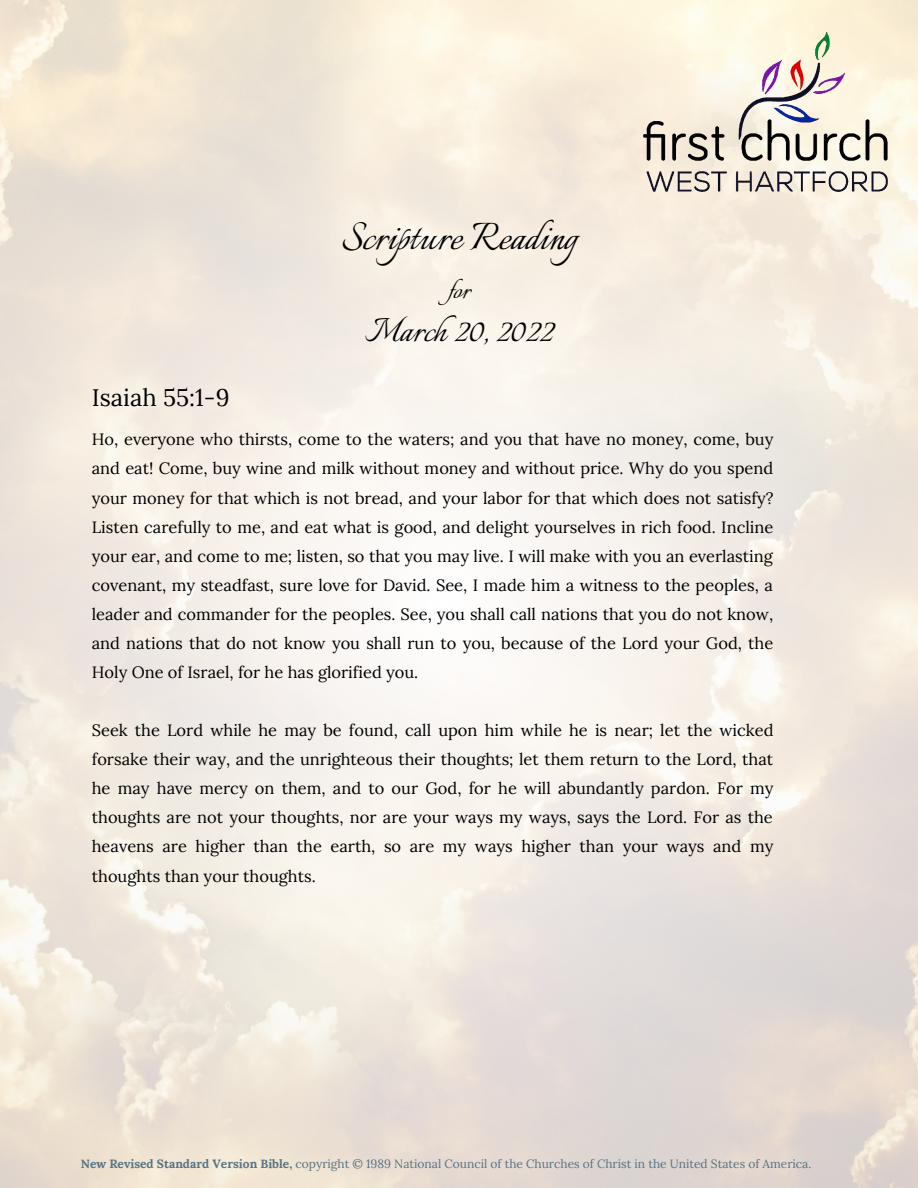
<style>
.page{position:relative;width:918px;height:1188px;background:#fff}
.page>*{position:absolute;margin:0;border:0;box-sizing:border-box;transform-origin:0 0}
.t1{font:48px "Italianno";color:#000}
.t2{font:42px "Italianno";color:#000}
.t3{font:31.5px "Italianno";color:#000}
.t4{font:24px "Lora";color:#000}
.t5{font:16.5px/29.1px "Lora";color:#000;text-align:justify}
.t6{font:12px "Lora";color:#577382}
.s1{font-weight:700}
</style>
<div class="page">
<img style="left:643px;top:29px;width:246px;height:170px">
<p class="t1" style="left:341px;top:211px;width:237px">Scripture Reading</p>
<p class="t3" style="left:448px;top:272px;width:26px">fo r</p>
<p class="t2" style="left:365px;top:308px;width:189px">March 20, 2022</p>
<p class="t4" style="left:92px;top:382px;width:139px">Isaiah 55:1-9</p>
<p class="t5" style="left:92px;top:425px;width:683px">Ho, everyone who thirsts, come to the waters; and you that have no money, come, buy and eat! Come, buy wine and milk without money and without price. Why do you spend your money for that which is not bread, and your labor for that which does not satisfy?<br>Listen carefully to me, and eat what is good, and delight yourselves in rich food. Incline your ear, and come to me; listen, so that you may live. I will make with you an everlasting covenant, my steadfast, sure love for David. See, I made him a witness to the peoples, a leader and commander for the peoples. See, you shall call nations that you do not know, and nations that do not know you shall run to you, because of the Lord your God, the Holy One of Israel, for he has glorified you.</p>
<p class="t5" style="left:92px;top:716px;width:683px">Seek the Lord while he may be found, call upon him while he is near; let the wicked forsake their way, and the unrighteous their thoughts; let them return to the Lord, that he may have mercy on them, and to our God, for he will abundantly pardon. For my thoughts are not your thoughts, nor are your ways my ways, says the Lord. For as the heavens are higher than the earth, so are my ways higher than your ways and my thoughts than your thoughts.</p>
<p class="t6" style="left:81px;top:1156px;width:732px"><span class="s1">New Revised Standard Version Bible,</span> copyright © 1989 National Council of the Churches of Christ in the United States of America.</p>
</div>
